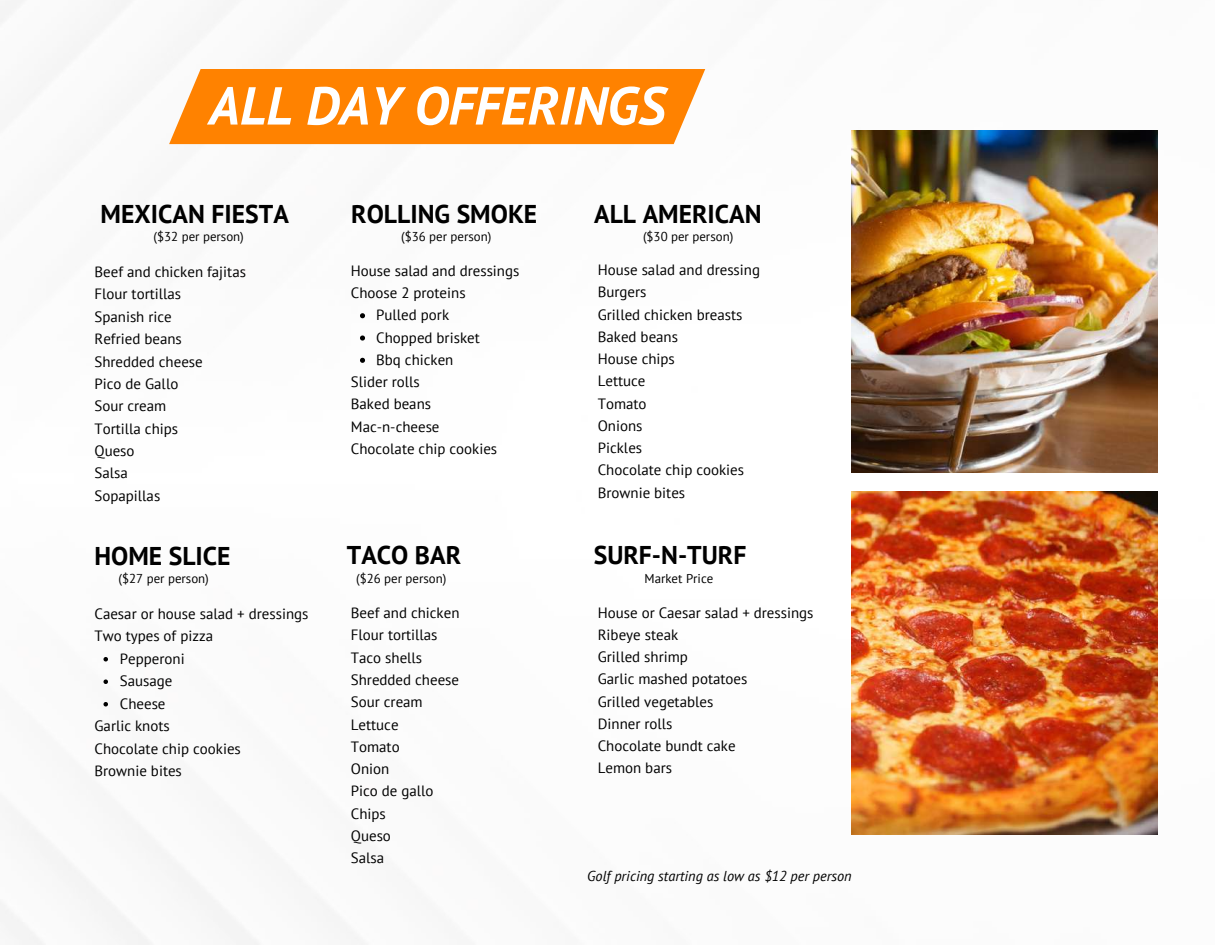
<style>
.page{position:relative;width:1215px;height:945px;background:#fff}
.page>*{position:absolute;margin:0;border:0;box-sizing:border-box;transform-origin:0 0}
.t1{font:italic 700 53.4px "PT Sans";color:#fff}
.t2{font:700 25.65px "PT Sans";color:#000}
.t3{font:14.85px/22.4px "PT Sans";color:#000}
.t4{font:italic 14.25px "PT Sans";color:#000}
.t5{font:12.9px "PT Sans";color:#000}
</style>
<div class="page">
<img style="left:0;top:0;width:1158px;height:945px">
<div style="left:169px;top:69px;width:536px;height:75px;background:#ff8200"></div>
<img style="left:852px;top:131px;width:306px;height:341px">
<img style="left:852px;top:492px;width:305px;height:342px">
<svg style="left:360px;top:313px;width:5px;height:5px"></svg>
<svg style="left:360px;top:335px;width:5px;height:6px"></svg>
<svg style="left:360px;top:358px;width:5px;height:5px"></svg>
<svg style="left:103px;top:657px;width:5px;height:4px"></svg>
<svg style="left:103px;top:679px;width:5px;height:5px"></svg>
<svg style="left:103px;top:702px;width:5px;height:4px"></svg>
<h1 class="t1" style="left:209px;top:70px;width:458px">ALL DAY OFFERINGS</h1>
<h2 class="t2" style="left:101px;top:197px;width:190px">MEXICAN FIESTA</h2>
<h2 class="t2" style="left:351px;top:197px;width:188px">ROLLING SMOKE</h2>
<h2 class="t2" style="left:594px;top:197px;width:169px">ALL AMERICAN</h2>
<p class="t5" style="left:154px;top:228px;width:92px">($32 per person)</p>
<p class="t5" style="left:401px;top:228px;width:92px">($36 per person)</p>
<p class="t5" style="left:643px;top:228px;width:92px">($30 per person)</p>
<p class="t3" style="left:95px;top:260px;width:153px">Beef and chicken fajitas<br>Flour tortillas<br>Spanish rice<br>Refried beans<br>Shredded cheese<br>Pico de Gallo<br>Sour cream<br>Tortilla chips<br>Queso<br>Salsa<br>Sopapillas</p>
<h2 class="t2" style="left:94px;top:539px;width:138px">HOME SLICE</h2>
<p class="t3" style="left:351px;top:259px;width:170px">House salad and dressings</p>
<p class="t3" style="left:351px;top:281px;width:116px">Choose 2 proteins</p>
<p class="t3" style="left:376px;top:304px;width:74px">Pulled pork</p>
<p class="t3" style="left:376px;top:326px;width:105px">Chopped brisket</p>
<p class="t3" style="left:376px;top:348px;width:79px">Bbq chicken</p>
<p class="t3" style="left:351px;top:370px;width:70px">Slider rolls</p>
<p class="t3" style="left:351px;top:393px;width:82px">Baked beans</p>
<p class="t3" style="left:351px;top:415px;width:90px">Mac-n-cheese</p>
<p class="t3" style="left:351px;top:437px;width:148px">Chocolate chip cookies</p>
<h2 class="t2" style="left:347px;top:538px;width:116px">TACO BAR</h2>
<p class="t3" style="left:598px;top:259px;width:164px">House salad and dressing<br>Burgers<br>Grilled chicken breasts<br>Baked beans<br>House chips<br>Lettuce<br>Tomato<br>Onions<br>Pickles<br>Chocolate chip cookies<br>Brownie bites</p>
<h2 class="t2" style="left:594px;top:538px;width:154px">SURF-N-TURF</h2>
<p class="t5" style="left:119px;top:569px;width:92px">($27 per person)</p>
<p class="t5" style="left:356px;top:569px;width:92px">($26 per person)</p>
<p class="t5" style="left:645px;top:569px;width:70px">Market Price</p>
<p class="t3" style="left:94px;top:602px;width:215px">Caesar or house salad + dressings</p>
<p class="t3" style="left:94px;top:625px;width:120px">Two types of pizza</p>
<p class="t3" style="left:120px;top:647px;width:66px">Pepperoni</p>
<p class="t3" style="left:120px;top:670px;width:54px">Sausage</p>
<p class="t3" style="left:120px;top:692px;width:47px">Cheese</p>
<p class="t3" style="left:94px;top:715px;width:77px">Garlic knots</p>
<p class="t3" style="left:94px;top:737px;width:148px">Chocolate chip cookies</p>
<p class="t3" style="left:94px;top:760px;width:89px">Brownie bites</p>
<p class="t3" style="left:351px;top:602px;width:110px">Beef and chicken<br>Flour tortillas<br>Taco shells<br>Shredded cheese<br>Sour cream<br>Lettuce<br>Tomato<br>Onion<br>Pico de gallo<br>Chips<br>Queso<br>Salsa</p>
<p class="t3" style="left:598px;top:601px;width:217px">House or Caesar salad + dressings<br>Ribeye steak<br>Grilled shrimp<br>Garlic mashed potatoes<br>Grilled vegetables<br>Dinner rolls<br>Chocolate bundt cake<br>Lemon bars</p>
<p class="t4" style="left:587px;top:867px;width:266px">Golf pricing starting as low as $12 per person</p>
</div>
